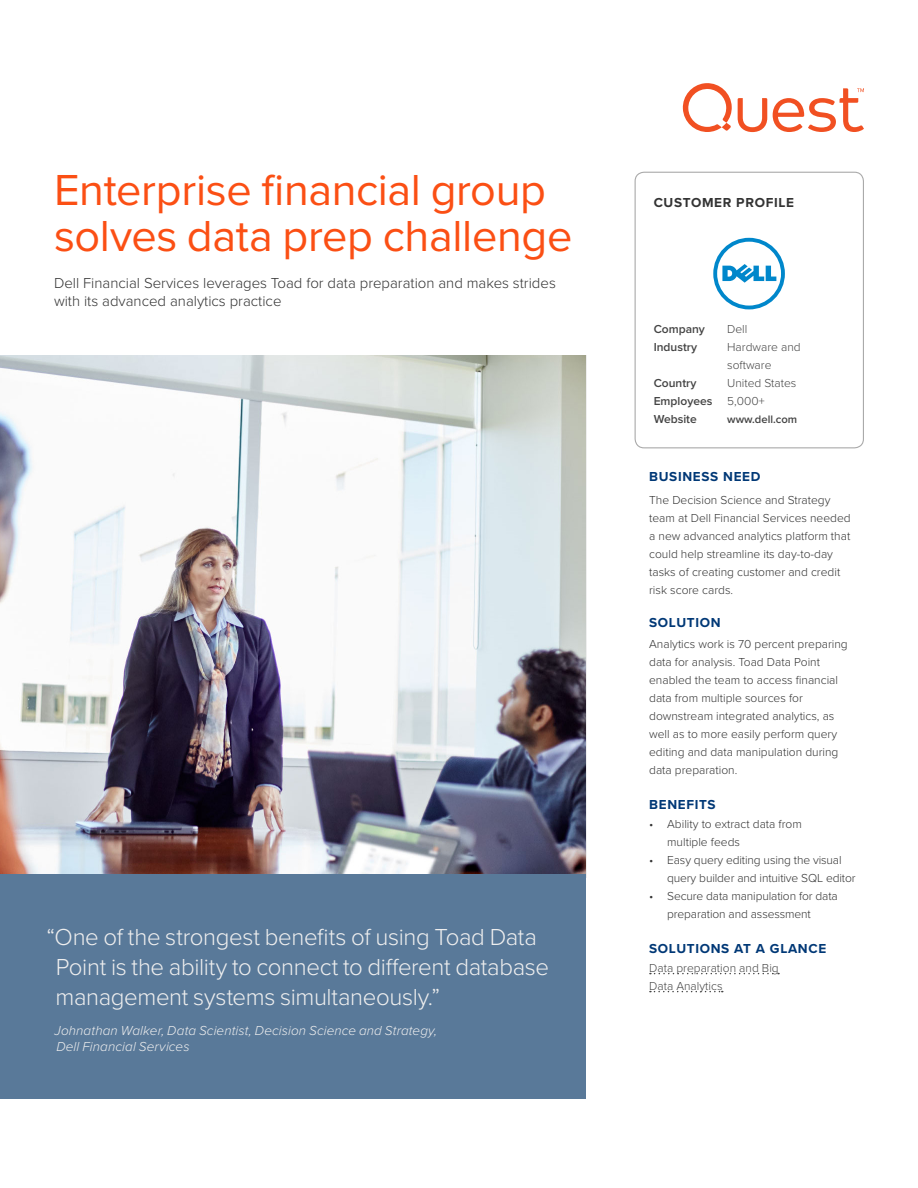
<style>
.page{position:relative;width:918px;height:1188px;background:#fff}
.page>*{position:absolute;margin:0;border:0;box-sizing:border-box;transform-origin:0 0}
.FRONT_PG_Headline_Qu{font:45px/46.5px "Proxima Nova";letter-spacing:-.01em;color:#fb4f14}
.p1-4_pullquote-rebra{font:300 24px/30px "Proxima Nova";letter-spacing:-.015em;color:#eee}
.FRONT_PG_Subhead_Dar{font:300 15px "Proxima Nova";color:#333}
.p1-4_pullquote-rebra-2{font:italic 300 13.5px/16.2px "Proxima Nova";letter-spacing:.005em;color:#eee}
.Subhead_Quest_Blue{font:700 13.5px "Proxima Nova";letter-spacing:.05em;color:#003876}
.Customer_profile{font:700 13.5px "Proxima Nova";letter-spacing:.05em;color:#333}
.Body_copy_Dell_Dark{font:300 12px/18px "Proxima Nova";color:#333}
.Blue_subheads{font:600 12px "Proxima Nova";color:#444}
.Blue_subheads-2{font:300 12px "Proxima Nova";color:#444}
.Bullets{font:300 12px "Proxima Nova";color:#444}
.Blue_subheads-3{font:600 11.25px "Proxima Nova";color:#444}
.s1{font-weight:300}
</style>
<div class="page">
<svg style="left:738px;top:98px;width:29px;height:34px"></svg>
<svg style="left:683px;top:83px;width:49px;height:49px"></svg>
<svg style="left:773px;top:88px;width:91px;height:44px"></svg>
<svg style="left:650px;top:973px;width:129px;height:1px"></svg>
<svg style="left:650px;top:991px;width:73px;height:1px"></svg>
<div style="left:635px;top:172px;width:229px;height:276px;border:1px solid #aaa;border-radius:9px"></div>
<svg style="left:713px;top:238px;width:72px;height:71px"></svg>
<img style="left:0;top:356px;width:586px;height:518px">
<div style="left:0;top:874px;width:586px;height:225px;background:#597999"></div>
<p class="FRONT_PG_Headline_Qu" style="left:54px;top:165px;width:520px">Enterprise financial group solves data prep challenge</p>
<p class="FRONT_PG_Subhead_Dar" style="left:54px;top:272px;width:503px">Dell Financial Services leverages Toad for data preparation and makes strides</p>
<p class="FRONT_PG_Subhead_Dar" style="left:54px;top:290px;width:229px">with its advanced analytics practice</p>
<p class="p1-4_pullquote-rebra" style="left:56px;top:921px;width:495px;text-indent:-9px">“One of the strongest benefits of using Toad Data<br>Point is the ability to connect to different database management systems simultaneously.”</p>
<p class="p1-4_pullquote-rebra-2" style="left:55px;top:1022px;width:384px">Johnathan Walker, Data Scientist, Decision Science and Strategy,<br>Dell Financial Services</p>
<p class="Customer_profile" style="left:654px;top:192px;width:142px">CUSTOMER PROFILE</p>
<p class="Blue_subheads" style="left:654px;top:320px;width:53px">Company</p>
<p class="Blue_subheads-2" style="left:727px;top:320px;width:22px">Dell</p>
<p class="Blue_subheads" style="left:654px;top:338px;width:45px">Industry</p>
<p class="Blue_subheads-2" style="left:727px;top:338px;width:75px">Hardware and</p>
<p class="Blue_subheads-2" style="left:727px;top:356px;width:46px">software</p>
<p class="Blue_subheads" style="left:654px;top:374px;width:44px">Country</p>
<p class="Blue_subheads-2" style="left:727px;top:374px;width:71px">United States</p>
<p class="Blue_subheads" style="left:654px;top:392px;width:112px">Employees <span class="s1">5,000+</span></p>
<p class="Blue_subheads" style="left:654px;top:410px;width:45px">Website</p>
<p class="Blue_subheads-3" style="left:727px;top:411px;width:72px">www.dell.com</p>
<p class="Subhead_Quest_Blue" style="left:649px;top:467px;width:113px">BUSINESS NEED</p>
<p class="Body_copy_Dell_Dark" style="left:649px;top:490px;width:183px">The Decision Science and Strategy</p>
<p class="Body_copy_Dell_Dark" style="left:649px;top:508px;width:203px">team at Dell Financial Services needed</p>
<p class="Body_copy_Dell_Dark" style="left:649px;top:526px;width:203px">a new advanced analytics platform that</p>
<p class="Body_copy_Dell_Dark" style="left:649px;top:544px;width:185px">could help streamline its day-to-day</p>
<p class="Body_copy_Dell_Dark" style="left:649px;top:562px;width:193px">tasks of creating customer and credit</p>
<p class="Body_copy_Dell_Dark" style="left:649px;top:580px;width:86px">risk score cards.</p>
<p class="Subhead_Quest_Blue" style="left:649px;top:612px;width:73px">SOLUTION</p>
<p class="Body_copy_Dell_Dark" style="left:649px;top:634px;width:200px">Analytics work is 70 percent preparing</p>
<p class="Body_copy_Dell_Dark" style="left:649px;top:652px;width:172px">data for analysis. Toad Data Point</p>
<p class="Body_copy_Dell_Dark" style="left:649px;top:670px;width:190px">enabled the team to access financial</p>
<p class="Body_copy_Dell_Dark" style="left:649px;top:688px;width:155px">data from multiple sources for</p>
<p class="Body_copy_Dell_Dark" style="left:649px;top:706px;width:187px">downstream integrated analytics, as</p>
<p class="Body_copy_Dell_Dark" style="left:649px;top:724px;width:189px">well as to more easily perform query</p>
<p class="Body_copy_Dell_Dark" style="left:649px;top:742px;width:191px">editing and data manipulation during</p>
<p class="Body_copy_Dell_Dark" style="left:649px;top:760px;width:90px">data preparation.</p>
<p class="Subhead_Quest_Blue" style="left:649px;top:794px;width:68px">BENEFITS</p>
<p class="Body_copy_Dell_Dark" style="left:667px;top:814px;width:136px;text-indent:-18px">• Ability to extract data from multiple feeds</p>
<p class="Body_copy_Dell_Dark" style="left:667px;top:850px;width:190px;text-indent:-18px">• Easy query editing using the visual query builder and intuitive SQL editor</p>
<p class="Body_copy_Dell_Dark" style="left:667px;top:886px;width:172px;text-indent:-18px">• Secure data manipulation for data preparation and assessment</p>
<p class="Subhead_Quest_Blue" style="left:649px;top:938px;width:179px">SOLUTIONS AT A GLANCE</p>
<p class="Bullets" style="left:649px;top:959px;width:131px">Data preparation and Big</p>
<p class="Bullets" style="left:649px;top:977px;width:75px">Data Analytics</p>
</div>
